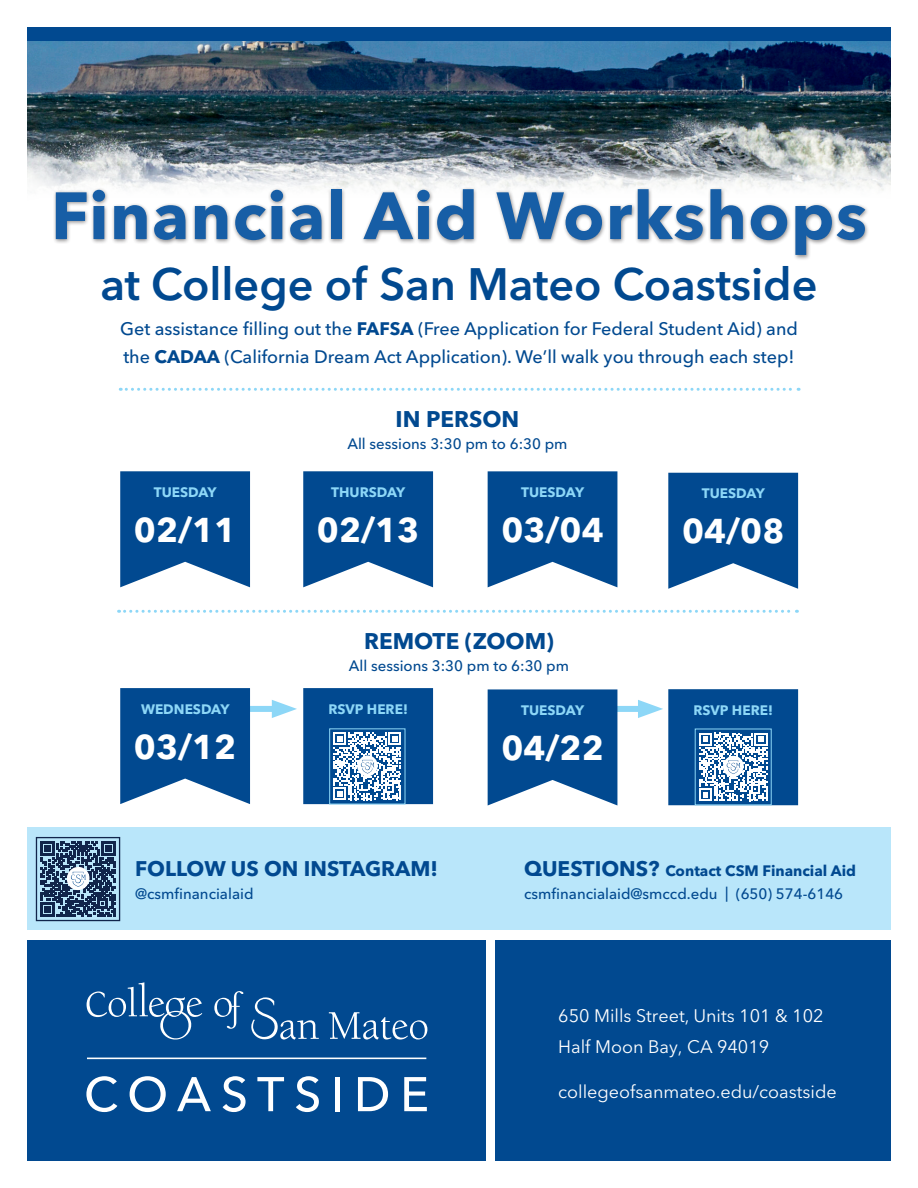
<style>
.page{position:relative;width:918px;height:1188px;background:#fff}
.page>*{position:absolute;margin:0;border:0;box-sizing:border-box;transform-origin:0 0}
.t1{font:700 66px "Avenir Next World";letter-spacing:.02em;color:#175ea6}
.t2{font:600 45px "Avenir Next World";color:#014990}
.t3{font:700 34.2px "Avenir Next World";color:#fff}
.t4{font:700 22.5px "Avenir Next World";color:#014990}
.t5{font:700 21px "Avenir Next World";color:#014990}
.t6{font:500 18px "Avenir Next World";color:#014990}
.t7{font:18px "Avenir Next World";color:#fff}
.t8{font:500 15px "Avenir Next World";color:#014990}
.t9{font:700 15px "Avenir Next World";color:#014990}
.t10{font:700 13.65px "Avenir Next World";color:#8dd7f7}
.s1{font-weight:700}
.s2{font-size:21px}
</style>
<div class="page">
<div style="left:610px;top:706px;width:38px;height:6px;background:#8dd7f7"></div>
<div style="left:244px;top:706px;width:38px;height:6px;background:#8dd7f7"></div>
<svg style="left:272px;top:700px;width:25px;height:18px"></svg>
<div style="left:27px;top:828px;width:864px;height:102px;background:#b9e6fa"></div>
<div style="left:496px;top:941px;width:395px;height:220px;background:#014990"></div>
<div style="left:27px;top:941px;width:459px;height:220px;background:#014990"></div>
<svg style="left:86px;top:1076px;width:31px;height:36px"></svg>
<svg style="left:130px;top:1076px;width:36px;height:36px"></svg>
<svg style="left:177px;top:1077px;width:34px;height:34px"></svg>
<svg style="left:223px;top:1076px;width:23px;height:36px"></svg>
<svg style="left:257px;top:1077px;width:27px;height:34px"></svg>
<svg style="left:296px;top:1076px;width:23px;height:36px"></svg>
<div style="left:335px;top:1077px;width:5px;height:34px;background:#fff"></div>
<svg style="left:358px;top:1077px;width:30px;height:34px"></svg>
<svg style="left:404px;top:1077px;width:23px;height:34px"></svg>
<hr style="left:87px;top:1058px;width:339px;height:1px;background:#fff">
<svg style="left:251px;top:997px;width:68px;height:43px"></svg>
<svg style="left:329px;top:1012px;width:98px;height:28px"></svg>
<svg style="left:214px;top:991px;width:29px;height:38px"></svg>
<svg style="left:87px;top:982px;width:115px;height:58px"></svg>
<img style="left:27px;top:40px;width:864px;height:125px">
<div style="left:27px;top:27px;width:864px;height:13px;background:#014990"></div>
<svg style="left:27px;top:165px;width:864px;height:26px"></svg>
<div style="left:53px;top:187px;width:817px;height:73px;background:#231f20;opacity:.5"></div>
<svg style="left:120px;top:471px;width:130px;height:116px;background:#1d5d9c"></svg>
<svg style="left:303px;top:471px;width:130px;height:116px;background:#1d5d9c"></svg>
<svg style="left:488px;top:471px;width:129px;height:116px;background:#1d5d9c"></svg>
<svg style="left:668px;top:473px;width:130px;height:116px;background:#1e5d9c"></svg>
<svg style="left:120px;top:688px;width:130px;height:116px;background:#1d5d9c"></svg>
<svg style="left:488px;top:689px;width:129px;height:117px;background:#1e5e9d"></svg>
<svg style="left:303px;top:688px;width:130px;height:116px"></svg>
<svg style="left:120px;top:388px;width:679px;height:3px"></svg>
<svg style="left:119px;top:610px;width:678px;height:3px"></svg>
<svg style="left:638px;top:689px;width:160px;height:116px"></svg>
<div style="left:36px;top:837px;width:84px;height:84px;border:1px solid #11254b"></div>
<svg style="left:41px;top:842px;width:75px;height:74px"></svg>
<p class="t1" style="left:51px;top:178px;width:818px">Financial Aid Workshops</p>
<p class="t2" style="left:100px;top:258px;width:719px">at College of San Mateo Coastside</p>
<p class="t6" style="left:120px;top:318px;width:679px">Get assistance filling out the <span class="s1">FAFSA</span> (Free Application for Federal Student Aid) and</p>
<p class="t6" style="left:123px;top:346px;width:673px">the <span class="s1">CADAA</span> (California Dream Act Application). We’ll walk you through each step!</p>
<p class="t10" style="left:154px;top:484px;width:64px">TUESDAY</p>
<p class="t3" style="left:134px;top:510px;width:104px">02/11</p>
<p class="t10" style="left:141px;top:701px;width:90px">WEDNESDAY</p>
<p class="t3" style="left:134px;top:727px;width:104px">03/12</p>
<p class="t4" style="left:396px;top:406px;width:125px">IN PERSON</p>
<p class="t8" style="left:347px;top:435px;width:222px">All sessions 3:30 pm to 6:30 pm</p>
<p class="t10" style="left:331px;top:484px;width:76px">THURSDAY</p>
<p class="t3" style="left:317px;top:510px;width:104px">02/13</p>
<p class="t10" style="left:521px;top:484px;width:64px">TUESDAY</p>
<p class="t3" style="left:501px;top:510px;width:104px">03/04</p>
<p class="t4" style="left:364px;top:628px;width:191px">REMOTE (ZOOM)</p>
<p class="t8" style="left:349px;top:657px;width:222px">All sessions 3:30 pm to 6:30 pm</p>
<p class="t10" style="left:702px;top:486px;width:64px">TUESDAY</p>
<p class="t3" style="left:682px;top:512px;width:104px">04/08</p>
<p class="t10" style="left:328px;top:701px;width:81px">RSVP HERE!</p>
<p class="t10" style="left:693px;top:702px;width:81px">RSVP HERE!</p>
<p class="t10" style="left:521px;top:702px;width:64px">TUESDAY</p>
<p class="t3" style="left:501px;top:728px;width:104px">04/22</p>
<p class="t5" style="left:135px;top:857px;width:304px">FOLLOW US ON INSTAGRAM!</p>
<p class="t8" style="left:135px;top:885px;width:120px">@csmfinancialaid</p>
<p class="t9" style="left:524px;top:862px;width:333px"><span class="s2">QUESTIONS?</span> Contact CSM Financial Aid</p>
<p class="t8" style="left:524px;top:885px;width:321px">csmfinancialaid@smccd.edu | (650) 574-6146</p>
<p class="t7" style="left:558px;top:1001px;width:267px">650 Mills Street, Units 101 &amp; 102</p>
<p class="t7" style="left:558px;top:1032px;width:213px">Half Moon Bay, CA 94019</p>
<p class="t7" style="left:558px;top:1077px;width:280px">collegeofsanmateo.edu/coastside</p>
</div>
